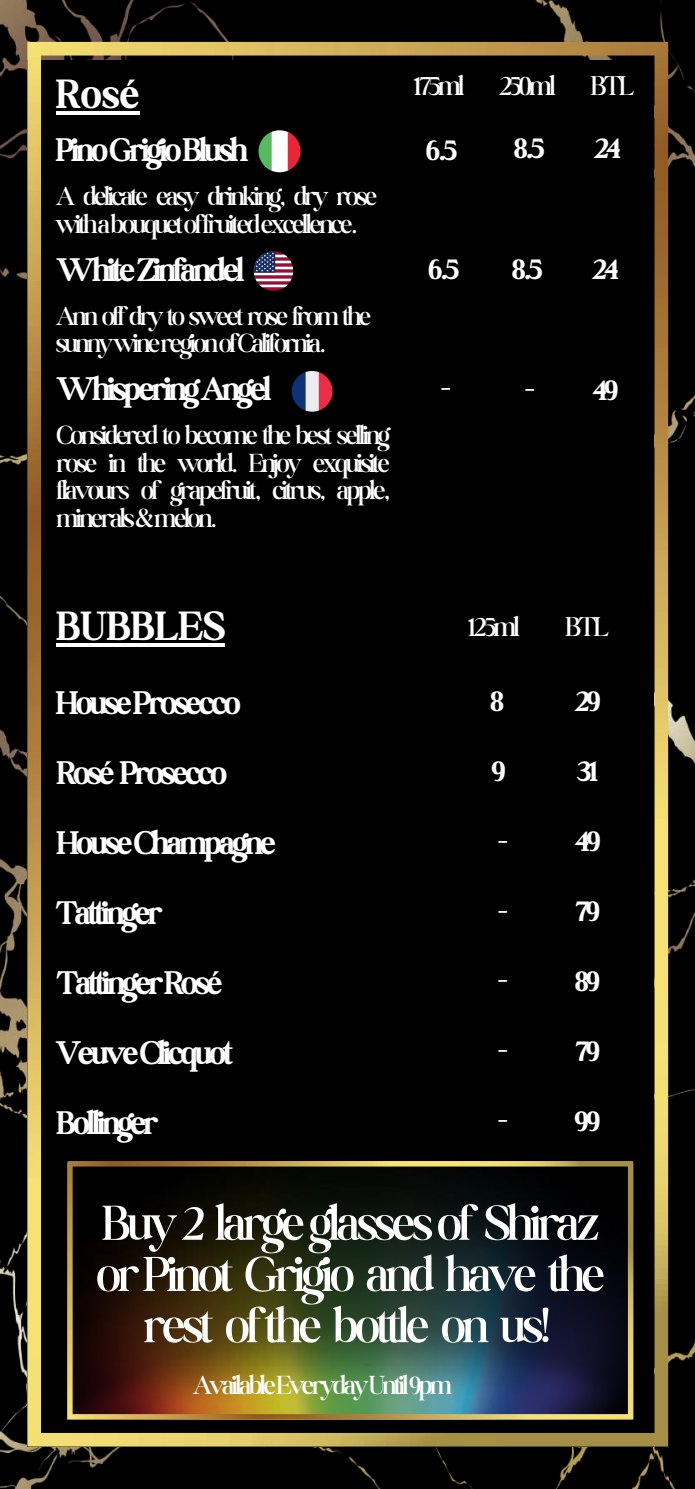
<style>
.page{position:relative;width:695px;height:1489px;background:#fff}
.page>*{position:absolute;margin:0;border:0;box-sizing:border-box;transform-origin:0 0}
.t1{font:300 52.5px/51.1px "Boston Angel";letter-spacing:-.055em;color:#fff;text-align:center}
.t2{font:700 43.75px "Boston Angel";color:#fff}
.t3{font:700 35px/70px "Boston Angel";letter-spacing:-.085em;color:#fff}
.t4{font:700 31.5px "Boston Angel";letter-spacing:-.085em;color:#fff}
.t5{font:300 29.05px "Boston Angel";letter-spacing:-.085em;color:#fff}
.t6{font:300 28px/27.7px "Boston Angel";letter-spacing:-.085em;color:#fff}
</style>
<div class="page">
<img style="left:0;top:0;width:694px;height:1488px">
<img style="left:27px;top:42px;width:641px;height:1404px">
<img style="left:67px;top:1161px;width:566px;height:258px">
<svg style="left:258px;top:130px;width:42px;height:42px"></svg>
<svg style="left:254px;top:251px;width:39px;height:40px"></svg>
<hr style="left:56px;top:111px;width:83px;height:4px;background:#fff">
<hr style="left:56px;top:643px;width:169px;height:4px;background:#fff">
<svg style="left:291px;top:371px;width:41px;height:41px;background:#825f75"></svg>
<h2 class="t2" style="left:56px;top:68px;width:85px">Rosé</h2>
<p class="t3" style="left:56px;top:115px;width:194px">Pino Grigio Blush</p>
<p class="t6" style="left:56px;top:182px;width:322px">A delicate easy drinking, dry rose with a bouquet of fruited excellence.</p>
<p class="t3" style="left:56px;top:234px;width:189px">White Zinfandel</p>
<p class="t6" style="left:56px;top:302px;width:317px">Ann off dry to sweet rose from the sunny wine region of California.</p>
<p class="t3" style="left:56px;top:354px;width:216px">Whispering Angel</p>
<p class="t6" style="left:56px;top:421px;width:335px;text-align:justify">Considered to become the best selling rose in the world. Enjoy exquisite flavours of grapefruit, citrus, apple, minerals &amp; melon.</p>
<p class="t5" style="left:413px;top:68px;width:222px">175ml 250ml BTL</p>
<p class="t4" style="left:425px;top:131px;width:33px">6.5</p>
<p class="t4" style="left:513px;top:130px;width:32px">8.5</p>
<p class="t4" style="left:593px;top:130px;width:29px">24</p>
<p class="t4" style="left:428px;top:250px;width:33px">6.5</p>
<p class="t4" style="left:511px;top:251px;width:32px">8.5</p>
<p class="t4" style="left:591px;top:251px;width:29px">24</p>
<p class="t4" style="left:440px;top:369px;width:96px">- -</p>
<p class="t4" style="left:591px;top:371px;width:28px">49</p>
<h2 class="t2" style="left:56px;top:600px;width:170px">BUBBLES</h2>
<p class="t3" style="left:56px;top:667px;width:222px">House Prosecco<br>Rosé Prosecco<br>House Champagne<br>Tattinger<br>Tattinger Rosé<br>Veuve Clicquot<br>Bollinger</p>
<p class="t5" style="left:467px;top:609px;width:53px">125ml</p>
<p class="t5" style="left:565px;top:609px;width:45px">BTL</p>
<p class="t4" style="left:490px;top:682px;width:15px">8</p>
<p class="t4" style="left:574px;top:682px;width:28px">29</p>
<p class="t4" style="left:491px;top:752px;width:16px">9</p>
<p class="t4" style="left:576px;top:752px;width:22px">31</p>
<p class="t4" style="left:497px;top:822px;width:105px">- 49</p>
<p class="t4" style="left:497px;top:892px;width:12px">-</p>
<p class="t4" style="left:497px;top:961px;width:12px">-</p>
<p class="t4" style="left:497px;top:1031px;width:12px">-</p>
<p class="t4" style="left:497px;top:1100px;width:12px">-</p>
<p class="t4" style="left:574px;top:892px;width:26px">79</p>
<p class="t4" style="left:574px;top:962px;width:26px">89</p>
<p class="t4" style="left:574px;top:1032px;width:26px">79</p>
<p class="t4" style="left:574px;top:1102px;width:27px">99</p>
<h1 class="t1" style="left:96px;top:1197px;width:510px">Buy 2 large glasses of Shiraz or Pinot Grigio and have the rest of the bottle on us!</h1>
<p class="t6" style="left:193px;top:1370px;width:260px">Available Everyday Until9pm</p>
</div>
